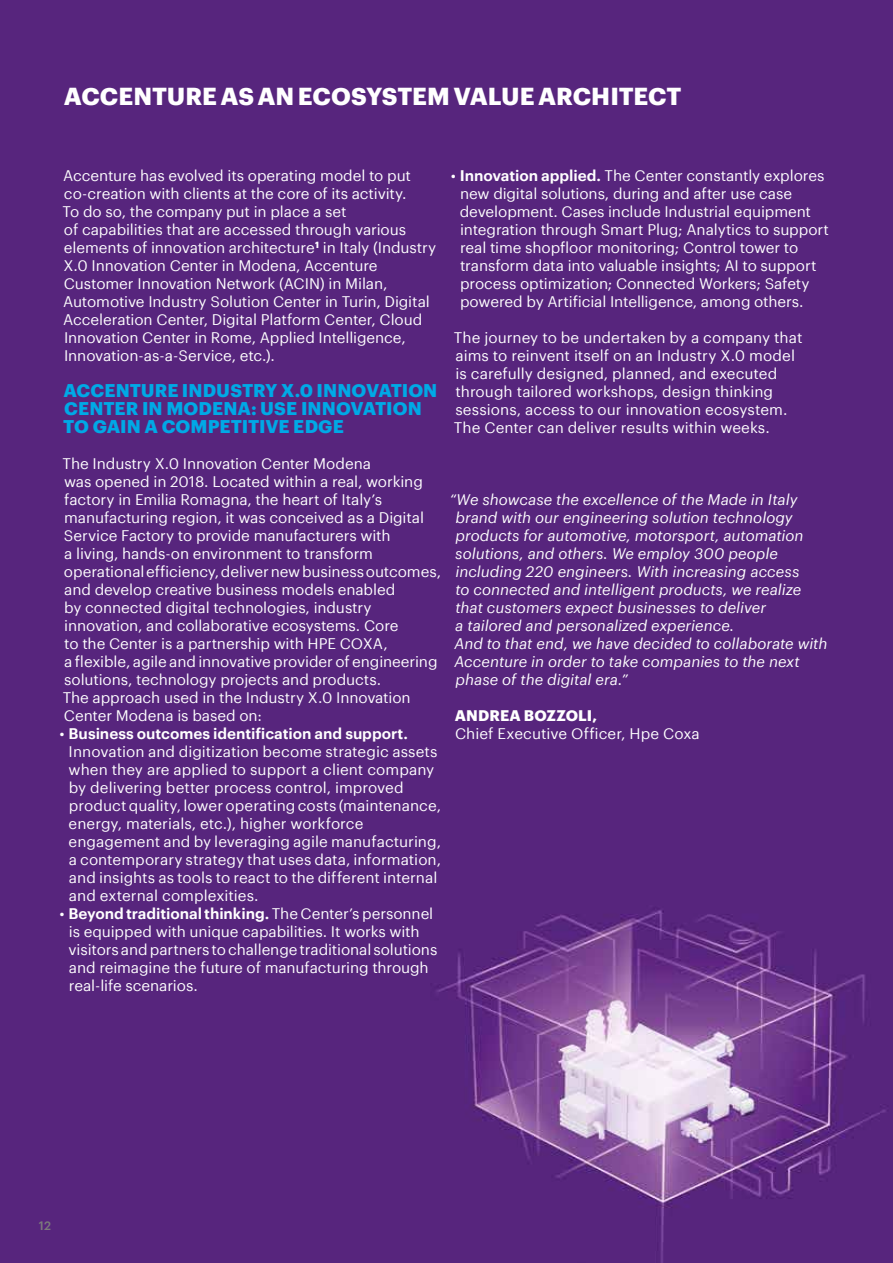
<style>
.page{position:relative;width:893px;height:1263px;background:#57257d}
.page>*{position:absolute;margin:0;border:0;box-sizing:border-box;transform-origin:0 0}
.t1{font:700 24px "Graphik";letter-spacing:-.005em;color:#fff}
.t2{font:700 18px/18px "Graphik";letter-spacing:.005em;color:#00a9e6}
.t3{font:15px/18px "Graphik";letter-spacing:-.005em;color:#fff}
.t4{font:italic 15px/18px "Graphik";color:#fff}
.t5{font:700 15px "Graphik";letter-spacing:.01em;color:#fff}
.t6{font:500 12px "Graphik";color:#7c7b7b}
.s1{font-weight:600}
</style>
<div class="page">
<h1 class="t1" style="left:64px;top:78px;width:619px">ACCENTURE AS AN ECOSYSTEM VALUE ARCHITECT</h1>
<p class="t3" style="left:63px;top:165px;width:375px">Accenture has evolved its operating model to put co-creation with clients at the core of its activity.<br>To do so, the company put in place a set<br>of capabilities that are accessed through various elements of innovation architecture<sup>1</sup> in Italy (Industry X.0 Innovation Center in Modena, Accenture Customer Innovation Network (ACIN) in Milan, Automotive Industry Solution Center in Turin, Digital Acceleration Center, Digital Platform Center, Cloud Innovation Center in Rome, Applied Intelligence, Innovation-as-a-Service, etc.).</p>
<p class="t2" style="left:63px;top:380px;width:376px">ACCENTURE INDUSTRY X.0 INNOVATION<br>CENTER IN MODENA: USE INNOVATION<br>TO GAIN A COMPETITIVE EDGE</p>
<p class="t3" style="left:63px;top:453px;width:380px">The Industry X.0 Innovation Center Modena<br>was opened in 2018. Located within a real, working factory in Emilia Romagna, the heart of Italy’s manufacturing region, it was conceived as a Digital Service Factory to provide manufacturers with<br>a living, hands-on environment to transform operational efficiency, deliver new business outcomes, and develop creative business models enabled<br>by connected digital technologies, industry innovation, and collaborative ecosystems. Core<br>to the Center is a partnership with HPE COXA,<br>a flexible, agile and innovative provider of engineering solutions, technology projects and products.<br>The approach used in the Industry X.0 Innovation Center Modena is based on:</p>
<p class="t3" style="left:69px;top:723px;width:374px;text-indent:-9px">• <span class="s1">Business outcomes identification and support.<br></span>Innovation and digitization become strategic assets when they are applied to support a client company by delivering better process control, improved product quality, lower operating costs (maintenance, energy, materials, etc.), higher workforce engagement and by leveraging agile manufacturing, a contemporary strategy that uses data, information, and insights as tools to react to the different internal and external complexities.</p>
<p class="t3" style="left:68px;top:903px;width:370px;text-indent:-9px">• <span class="s1">Beyond traditional thinking.</span> The Center’s personnel is equipped with unique capabilities. It works with visitors and partners to challenge traditional solutions and reimagine the future of manufacturing through real-life scenarios.</p>
<p class="t3" style="left:460px;top:165px;width:371px;text-indent:-9px">• <span class="s1">Innovation applied.</span> The Center constantly explores new digital solutions, during and after use case development. Cases include Industrial equipment integration through Smart Plug; Analytics to support real time shopfloor monitoring; Control tower to transform data into valuable insights; AI to support process optimization; Connected Workers; Safety powered by Artificial Intelligence, among others.</p>
<p class="t3" style="left:454px;top:327px;width:350px">The journey to be undertaken by a company that aims to reinvent itself on an Industry X.0 model is carefully designed, planned, and executed through tailored workshops, design thinking sessions, access to our innovation ecosystem.<br>The Center can deliver results within weeks.</p>
<p class="t4" style="left:454px;top:489px;width:375px;text-indent:-5px">“We showcase the excellence of the Made in Italy brand with our engineering solution technology products for automotive, motorsport, automation solutions, and others. We employ 300 people including 220 engineers. With increasing access<br>to connected and intelligent products, we realize that customers expect businesses to deliver<br>a tailored and personalized experience.<br>And to that end, we have decided to collaborate with Accenture in order to take companies to the next phase of the digital era.”</p>
<p class="t5" style="left:455px;top:704px;width:144px">ANDREA BOZZOLI,</p>
<p class="t3" style="left:455px;top:723px;width:246px">Chief Executive Officer, Hpe Coxa</p>
<p class="t6" style="left:39px;top:1217px;width:14px">12</p>
</div>
